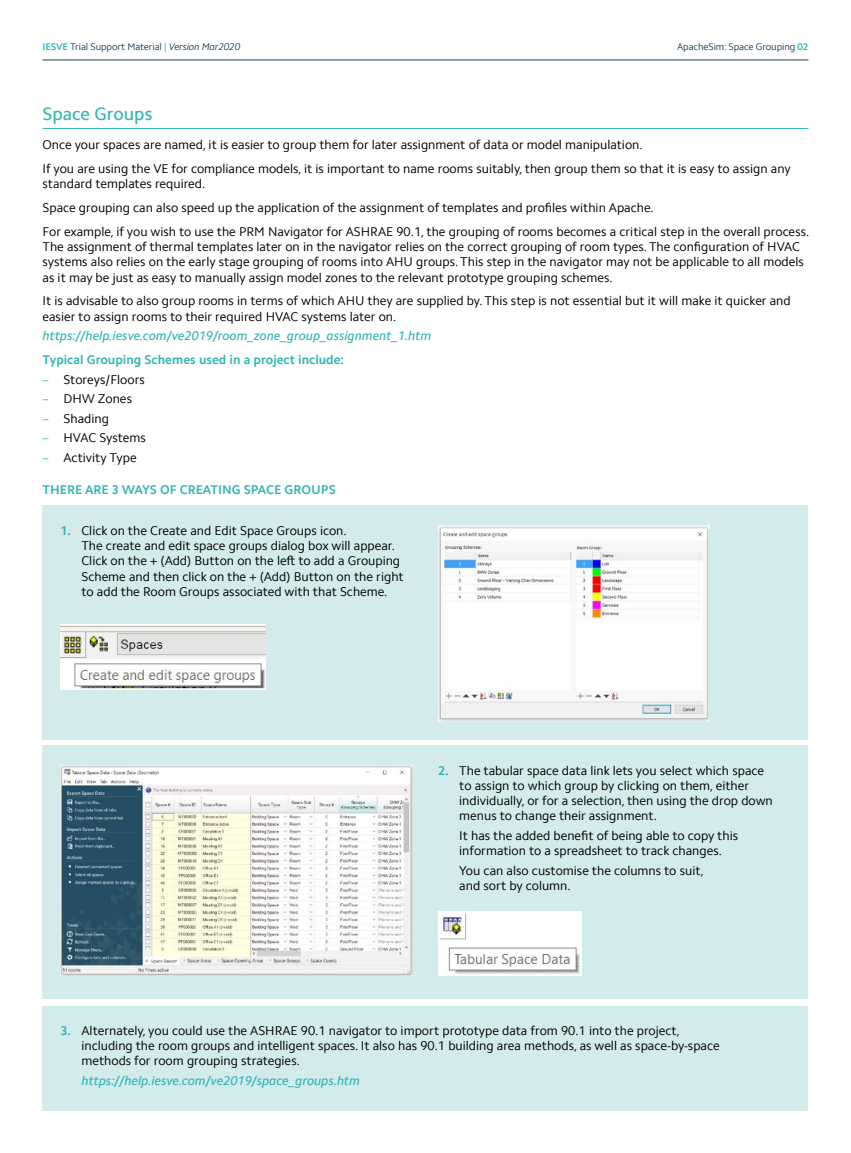
<style>
.page{position:relative;width:851px;height:1153px;background:#fff}
.page>*{position:absolute;margin:0;border:0;box-sizing:border-box;transform-origin:0 0}
.t1{font:500 18px "Camphor Pro";color:#35b6b4}
.t2{font:12.75px/15.3px "Camphor Pro";color:#000}
.t3{font:italic 500 12.75px "Camphor Pro";color:#35b6b4}
.t4{font:700 12.75px "Camphor Pro";color:#35b6b4}
.t5{font:9.75px "Camphor Pro";letter-spacing:-.01em;color:#1f4359}
.s1{font-weight:700;color:#35b6b4}
.s2{color:#35b6b4}
.s3{font-style:italic}
</style>
<div class="page">
<div style="left:43px;top:745px;width:765px;height:253px;background:#d3ebea"></div>
<div style="left:43px;top:1005px;width:765px;height:105px;background:#d3ebea"></div>
<div style="left:43px;top:505px;width:765px;height:234px;background:#d3ebea"></div>
<hr style="left:43px;top:128px;width:765px;height:1px;background:#35b6b4">
<hr style="left:43px;top:60px;width:765px;height:1px;background:#1f4359">
<img style="left:60px;top:624px;width:206px;height:65px">
<img style="left:438px;top:525px;width:271px;height:196px">
<img style="left:60px;top:765px;width:352px;height:210px">
<img style="left:438px;top:911px;width:143px;height:64px">
<p class="t5" style="left:43px;top:41px;width:199px"><span class="s1">IESVE</span> Trial Support Material <span class="s2">|</span> <span class="s3">Version Mar2020</span></p>
<p class="t5" style="left:677px;top:41px;width:133px">ApacheSim: Space Grouping <span class="s1">02</span></p>
<h1 class="t1" style="left:43px;top:103px;width:111px">Space Groups</h1>
<p class="t2" style="left:43px;top:133px;width:749px;line-height:23.9px">Once your spaces are named, it is easier to group them for later assignment of data or model manipulation.<br>If you are using the VE for compliance models, it is important to name rooms suitably, then group them so that it is easy to assign any</p>
<p class="t2" style="left:43px;top:172px;width:768px;line-height:23.9px">standard templates required.<br>Space grouping can also speed up the application of the assignment of templates and profiles within Apache.<br>For example, if you wish to use the PRM Navigator for ASHRAE 90.1, the grouping of rooms becomes a critical step in the overall process.</p>
<p class="t2" style="left:43px;top:239px;width:762px">The assignment of thermal templates later on in the navigator relies on the correct grouping of room types. The configuration of HVAC systems also relies on the early stage grouping of rooms into AHU groups. This step in the navigator may not be applicable to all models as it may be just as easy to manually assign model zones to the relevant prototype grouping schemes.</p>
<p class="t2" style="left:43px;top:293px;width:749px">It is advisable to also group rooms in terms of which AHU they are supplied by. This step is not essential but it will make it quicker and easier to assign rooms to their required HVAC systems later on.</p>
<p class="t3" style="left:43px;top:328px;width:390px">https://help.iesve.com/ve2019/room_zone_group_assignment_1.htm</p>
<p class="t4" style="left:43px;top:352px;width:303px">Typical Grouping Schemes used in a project include:</p>
<p class="t2" style="left:43px;top:371px;width:104px"><span class="s2">–</span> Storeys/Floors</p>
<p class="t2" style="left:43px;top:391px;width:91px"><span class="s2">–</span> DHW Zones</p>
<p class="t2" style="left:43px;top:411px;width:68px"><span class="s2">–</span> Shading</p>
<p class="t2" style="left:43px;top:430px;width:105px"><span class="s2">–</span> HVAC Systems</p>
<p class="t2" style="left:43px;top:450px;width:96px"><span class="s2">–</span> Activity Type</p>
<p class="t4" style="left:43px;top:482px;width:295px">THERE ARE 3 WAYS OF CREATING SPACE GROUPS</p>
<p class="t2" style="left:81px;top:522px;width:324px;text-indent:-21px"><span class="s1">1.</span> Click on the Create and Edit Space Groups icon.<br>The create and edit space groups dialog box will appear.<br>Click on the + (Add) Button on the left to add a Grouping Scheme and then click on the + (Add) Button on the right to add the Room Groups associated with that Scheme.</p>
<p class="t2" style="left:459px;top:762px;width:315px;text-indent:-21px"><span class="s1">2.</span> The tabular space data link lets you select which space to assign to which group by clicking on them, either individually, or for a selection, then using the drop down menus to change their assignment.</p>
<p class="t2" style="left:459px;top:827px;width:280px">It has the added benefit of being able to copy this information to a spreadsheet to track changes.</p>
<p class="t2" style="left:459px;top:862px;width:246px">You can also customise the columns to suit, and sort by column.</p>
<p class="t2" style="left:81px;top:1022px;width:639px;text-indent:-21px"><span class="s1">3.</span> Alternately, you could use the ASHRAE 90.1 navigator to import prototype data from 90.1 into the project, including the room groups and intelligent spaces. It also has 90.1 building area methods, as well as space-by-space methods for room grouping strategies.</p>
<p class="t3" style="left:81px;top:1072px;width:280px">https://help.iesve.com/ve2019/space_groups.htm</p>
</div>
